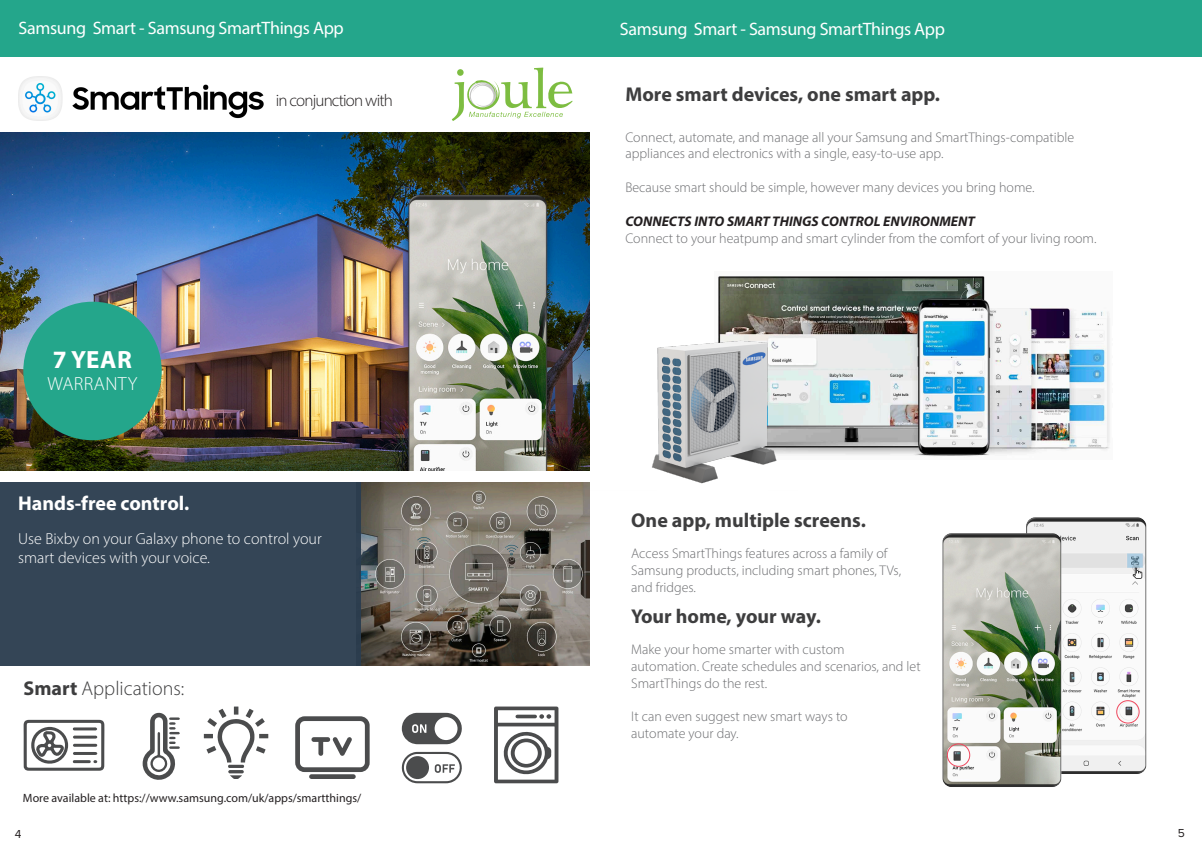
<style>
.page{position:relative;width:1202px;height:854px;background:#fff}
.page>*{position:absolute;margin:0;border:0;box-sizing:border-box;transform-origin:0 0}
.t1{font:700 25px "Myriad Pro";color:#fff}
.t2{font:700 20px "Myriad Pro";color:#3e3e3f}
.t3{font:700 20px "Myriad Pro";color:#fff}
.t4{font:300 20px "Myriad Pro";color:#3e3e3f}
.t5{font:300 19px "Myriad Pro";letter-spacing:.02em;color:#fff}
.t6{font:18px "Myriad Pro";letter-spacing:-.02em;color:#fff}
.t7{font:300 17px "Myriad Pro";letter-spacing:-.05em;color:#231f20}
.t8{font:300 16px/19.2px "Myriad Pro";color:#fff}
.t9{font:300 14px/16.8px "Myriad Pro";color:#6c6d70}
.t10{font:italic 700 14px "Myriad Pro";color:#231f20}
.t11{font:12px "Myriad Pro";color:#231f20}
.t12{font:12px "Proxima Nova";color:#231f20}
.s1{font-weight:700}
</style>
<div class="page">
<div style="left:0;top:0;width:1202px;height:57px;background:#24a68b"></div>
<img style="left:19px;top:76px;width:245px;height:45px">
<img style="left:361px;top:482px;width:229px;height:183px">
<svg style="left:452px;top:68px;width:121px;height:53px"></svg>
<div style="left:0;top:482px;width:361px;height:183px;background:#344556"></div>
<img style="left:0;top:132px;width:589px;height:338px">
<svg style="left:24px;top:719px;width:80px;height:51px"></svg>
<svg style="left:143px;top:712px;width:37px;height:68px"></svg>
<svg style="left:204px;top:706px;width:64px;height:72px"></svg>
<svg style="left:295px;top:716px;width:75px;height:62px"></svg>
<svg style="left:402px;top:712px;width:60px;height:32px"></svg>
<svg style="left:402px;top:751px;width:60px;height:32px"></svg>
<svg style="left:494px;top:706px;width:64px;height:77px"></svg>
<div style="left:23px;top:301px;width:139px;height:139px;background:#24a68b;border-radius:50%"></div>
<img style="left:797px;top:276px;width:313px;height:180px">
<img style="left:577px;top:201px;width:220px;height:289px">
<img style="left:1026px;top:517px;width:121px;height:257px">
<img style="left:942px;top:529px;width:182px;height:258px">
<div style="left:1116px;top:700px;width:24px;height:23px;border:1px solid #ef475d;border-radius:50%"></div>
<div style="left:947px;top:743px;width:23px;height:23px;border:1px solid #ef475d;border-radius:50%"></div>
<p class="t6" style="left:19px;top:17px;width:327px">Samsung Smart - Samsung SmartThings App</p>
<p class="t1" style="left:53px;top:342px;width:80px">7 YEAR</p>
<p class="t5" style="left:48px;top:372px;width:91px">WARRANTY</p>
<p class="t7" style="left:276px;top:90px;width:119px">in conjunction with</p>
<p class="t3" style="left:18px;top:490px;width:173px">Hands-free control.</p>
<p class="t8" style="left:18px;top:528px;width:305px">Use Bixby on your Galaxy phone to control your smart devices with your voice.</p>
<p class="t4" style="left:24px;top:675px;width:162px"><span class="s1">Smart</span> Applications:</p>
<p class="t11" style="left:23px;top:790px;width:340px">More available at: https://www.samsung.com/uk/apps/smartthings/</p>
<p class="t6" style="left:620px;top:18px;width:327px">Samsung Smart - Samsung SmartThings App</p>
<p class="t2" style="left:625px;top:81px;width:316px">More smart devices, one smart app.</p>
<p class="t9" style="left:625px;top:128px;width:450px">Connect, automate, and manage all your Samsung and SmartThings-compatible</p>
<p class="t9" style="left:625px;top:145px;width:320px">appliances and electronics with a single, easy-to-use app.</p>
<p class="t9" style="left:625px;top:179px;width:411px">Because smart should be simple, however many devices you bring home.</p>
<p class="t10" style="left:625px;top:212px;width:351px">CONNECTS INTO SMART THINGS CONTROL ENVIRONMENT</p>
<p class="t9" style="left:625px;top:229px;width:473px">Connect to your heatpump and smart cylinder from the comfort of your living room.</p>
<p class="t2" style="left:631px;top:507px;width:236px">One app, multiple screens.</p>
<p class="t9" style="left:631px;top:545px;width:258px">Access SmartThings features across a family of</p>
<p class="t9" style="left:631px;top:561px;width:271px">Samsung products, including smart phones, TVs,</p>
<p class="t9" style="left:631px;top:578px;width:66px">and fridges.</p>
<p class="t2" style="left:631px;top:602px;width:191px">Your home, your way.</p>
<p class="t9" style="left:631px;top:640px;width:215px">Make your home smarter with custom</p>
<p class="t9" style="left:631px;top:657px;width:291px">automation. Create schedules and scenarios, and let<br>SmartThings do the rest.</p>
<p class="t9" style="left:631px;top:707px;width:218px">It can even suggest new smart ways to</p>
<p class="t9" style="left:631px;top:724px;width:109px">automate your day.</p>
<p class="t12" style="left:15px;top:824px;width:8px">4</p>
<p class="t12" style="left:1178px;top:823px;width:9px">5</p>
</div>
